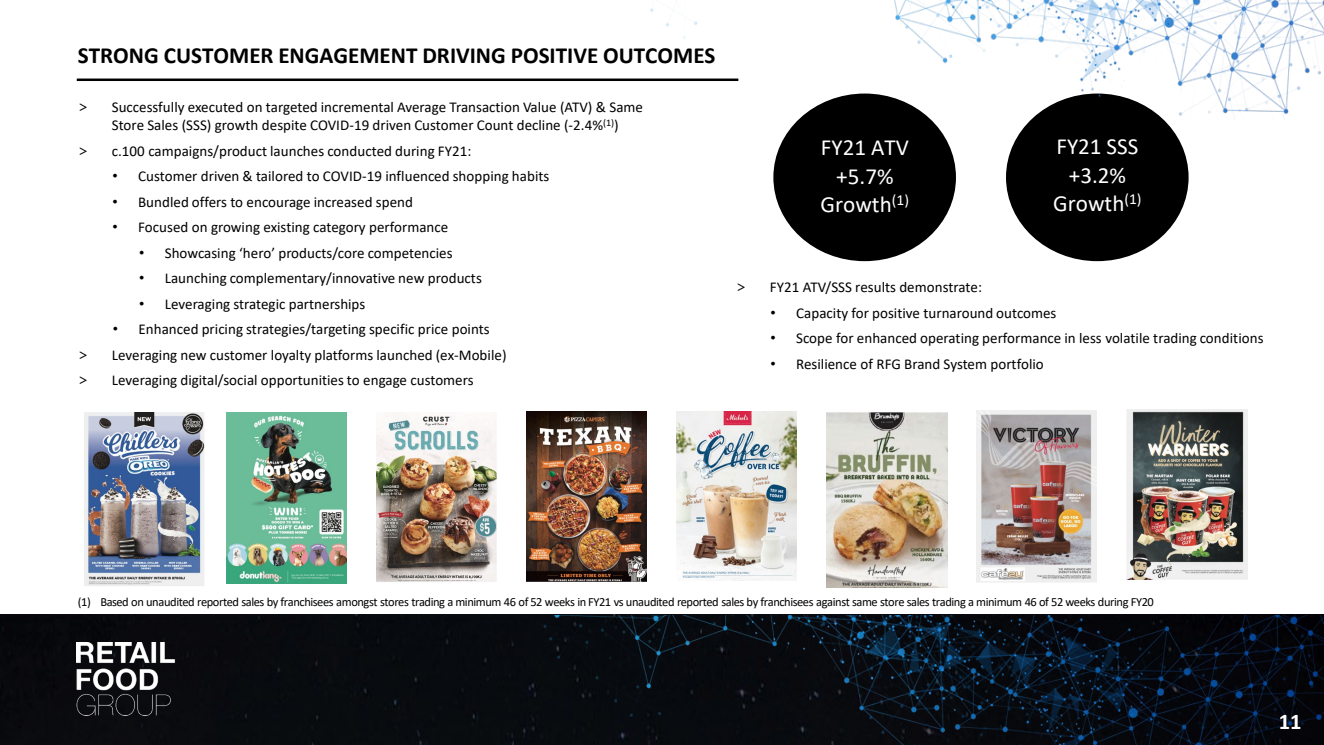
<style>
.page{position:relative;width:1324px;height:745px;background:#fff}
.page>*{position:absolute;margin:0;border:0;box-sizing:border-box;transform-origin:0 0}
.t1{font:700 23.12px "Calibri";color:#000}
.t2{font:23.12px/27.8px "Calibri";color:#fff;text-align:center}
.t3{font:700 22.5px "Calibri";color:#fff}
.t4{font:15px/18px "Calibri";color:#000}
.t5{font:12.5px "Calibri";letter-spacing:-.035em;color:#000}
.s1{font-family:"Microsoft Jheng Hei"}
.s2{font-family:"Arial"}
</style>
<div class="page">
<div style="left:0;top:614px;width:1323px;height:130px;background:#080b0f"></div>
<img style="left:77px;top:642px;width:98px;height:73px">
<img style="left:542px;top:615px;width:781px;height:129px">
<hr style="left:77px;top:78px;width:661px;height:3px;background:#000">
<div style="left:774px;top:95px;width:180px;height:165px;background:#000;border-radius:50%"></div>
<div style="left:1007px;top:95px;width:180px;height:165px;background:#000;border-radius:50%"></div>
<img style="left:578px;top:0;width:745px;height:119px">
<img style="left:85px;top:412px;width:119px;height:174px">
<img style="left:226px;top:412px;width:121px;height:171px">
<img style="left:376px;top:412px;width:120px;height:170px">
<img style="left:526px;top:411px;width:120px;height:170px">
<img style="left:676px;top:411px;width:120px;height:169px">
<img style="left:826px;top:412px;width:121px;height:175px">
<img style="left:976px;top:410px;width:120px;height:172px">
<img style="left:1126px;top:410px;width:120px;height:169px">
<h1 class="t1" style="left:78px;top:39px;width:639px">STRONG CUSTOMER ENGAGEMENT DRIVING POSITIVE OUTCOMES</h1>
<p class="t4" style="left:112px;top:98px;width:532px;text-indent:-34px"><span class="s1">&gt;</span> Successfully executed on targeted incremental Average Transaction Value (ATV) &amp; Same<br>Store Sales (SSS) growth despite COVID-19 driven Customer Count decline (-2.4%<sup>(1)</sup>)</p>
<p class="t4" style="left:78px;top:141px;width:395px"><span class="s1">&gt;</span> c.100 campaigns/product launches conducted during FY21:</p>
<p class="t4" style="left:112px;top:167px;width:438px"><span class="s2">•</span> Customer driven &amp; tailored to COVID-19 influenced shopping habits</p>
<p class="t4" style="left:112px;top:192px;width:302px"><span class="s2">•</span> Bundled offers to encourage increased spend</p>
<p class="t4" style="left:112px;top:218px;width:337px"><span class="s2">•</span> Focused on growing existing category performance</p>
<p class="t4" style="left:139px;top:243px;width:315px"><span class="s2">•</span> Showcasing ‘hero’ products/core competencies</p>
<p class="t4" style="left:139px;top:269px;width:344px"><span class="s2">•</span> Launching complementary/innovative new products</p>
<p class="t4" style="left:139px;top:294px;width:228px"><span class="s2">•</span> Leveraging strategic partnerships</p>
<p class="t4" style="left:113px;top:320px;width:378px"><span class="s2">•</span> Enhanced pricing strategies/targeting specific price points</p>
<p class="t4" style="left:78px;top:345px;width:430px"><span class="s1">&gt;</span> Leveraging new customer loyalty platforms launched (ex-Mobile)</p>
<p class="t4" style="left:78px;top:371px;width:397px"><span class="s1">&gt;</span> Leveraging digital/social opportunities to engage customers</p>
<h1 class="t2" style="left:821px;top:133px;width:89px">FY21 ATV</h1>
<h1 class="t2" style="left:820px;top:162px;width:90px">+5.7%<br>Growth<sup>(1)</sup></h1>
<h1 class="t2" style="left:1056px;top:132px;width:84px">FY21 SSS</h1>
<h1 class="t2" style="left:1053px;top:161px;width:90px">+3.2%<br>Growth<sup>(1)</sup></h1>
<p class="t4" style="left:736px;top:278px;width:247px"><span class="s1">&gt;</span> FY21 ATV/SSS results demonstrate:</p>
<p class="t4" style="left:770px;top:303px;width:287px"><span class="s2">•</span> Capacity for positive turnaround outcomes</p>
<p class="t4" style="left:770px;top:329px;width:494px"><span class="s2">•</span> Scope for enhanced operating performance in less volatile trading conditions</p>
<p class="t4" style="left:770px;top:354px;width:275px"><span class="s2">•</span> Resilience of RFG Brand System portfolio</p>
<p class="t5" style="left:78px;top:593px;width:1077px">(1) Based on unaudited reported sales by franchisees amongst stores trading a minimum 46 of 52 weeks in FY21 vs unaudited reported sales by franchisees against same store sales trading a minimum 46 of 52 weeks during FY20</p>
<p class="t3" style="left:1278px;top:705px;width:24px">11</p>
</div>
